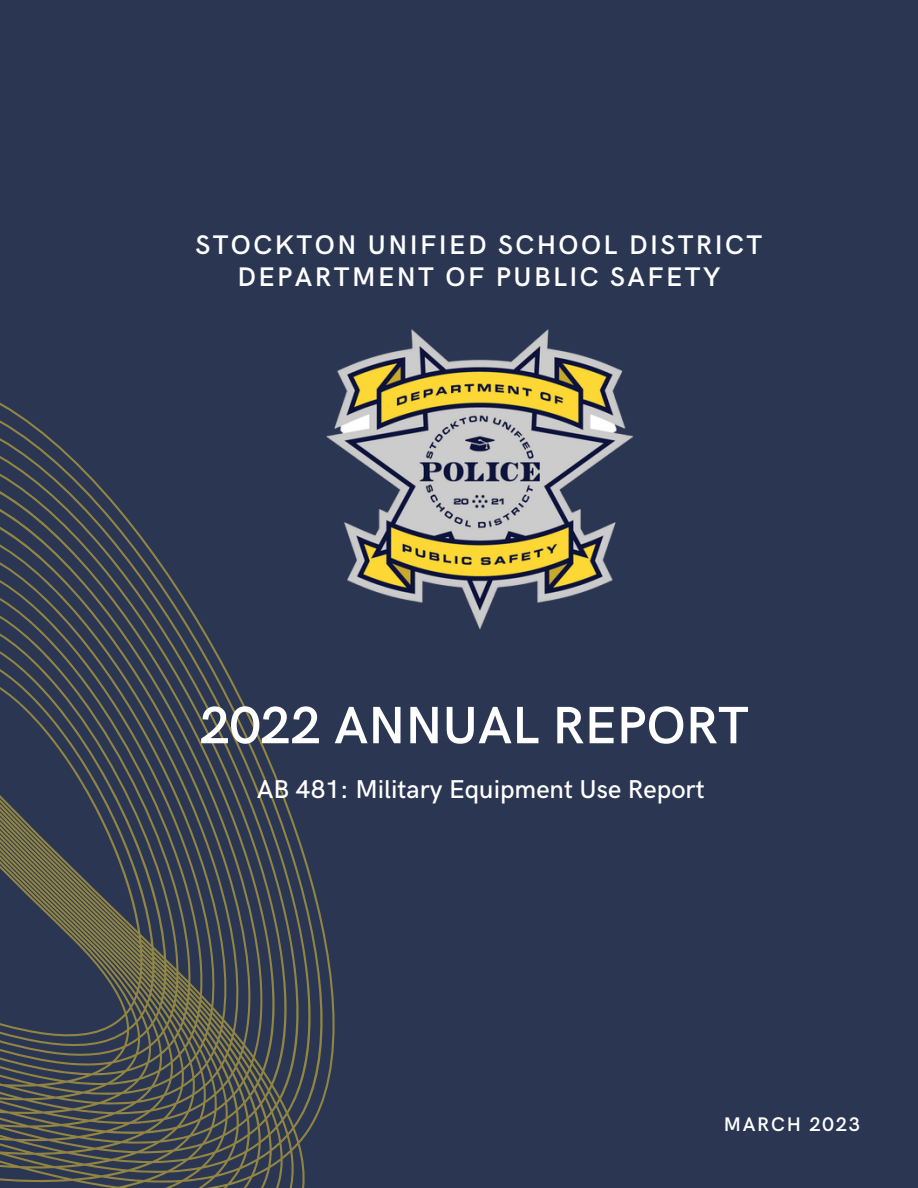
<style>
.page{position:relative;width:918px;height:1188px;background:#2a3652}
.page>*{position:absolute;margin:0;border:0;box-sizing:border-box;transform-origin:0 0}
.t1{font:600 52.8px "HK Grotesk";color:#fff}
.t2{font:600 27px/31.5px "HK Grotesk";letter-spacing:.09em;color:#fff;text-align:center}
.t3{font:500 25.95px "HK Grotesk";color:#fff}
.t4{font:600 19.8px "HK Grotesk";letter-spacing:.09em;color:#fff}
</style>
<div class="page">
<svg style="left:0;top:402px;width:335px;height:786px"></svg>
<img style="left:316px;top:329px;width:318px;height:304px">
<p class="t2" style="left:195px;top:230px;width:568px">STOCKTON UNIFIED SCHOOL DISTRICT<br>DEPARTMENT OF PUBLIC SAFETY</p>
<h1 class="t1" style="left:200px;top:696px;width:551px">2022 ANNUAL REPORT</h1>
<p class="t3" style="left:257px;top:775px;width:449px">AB 481: Military Equipment Use Report</p>
<p class="t4" style="left:724px;top:1114px;width:138px">MARCH 2023</p>
</div>
